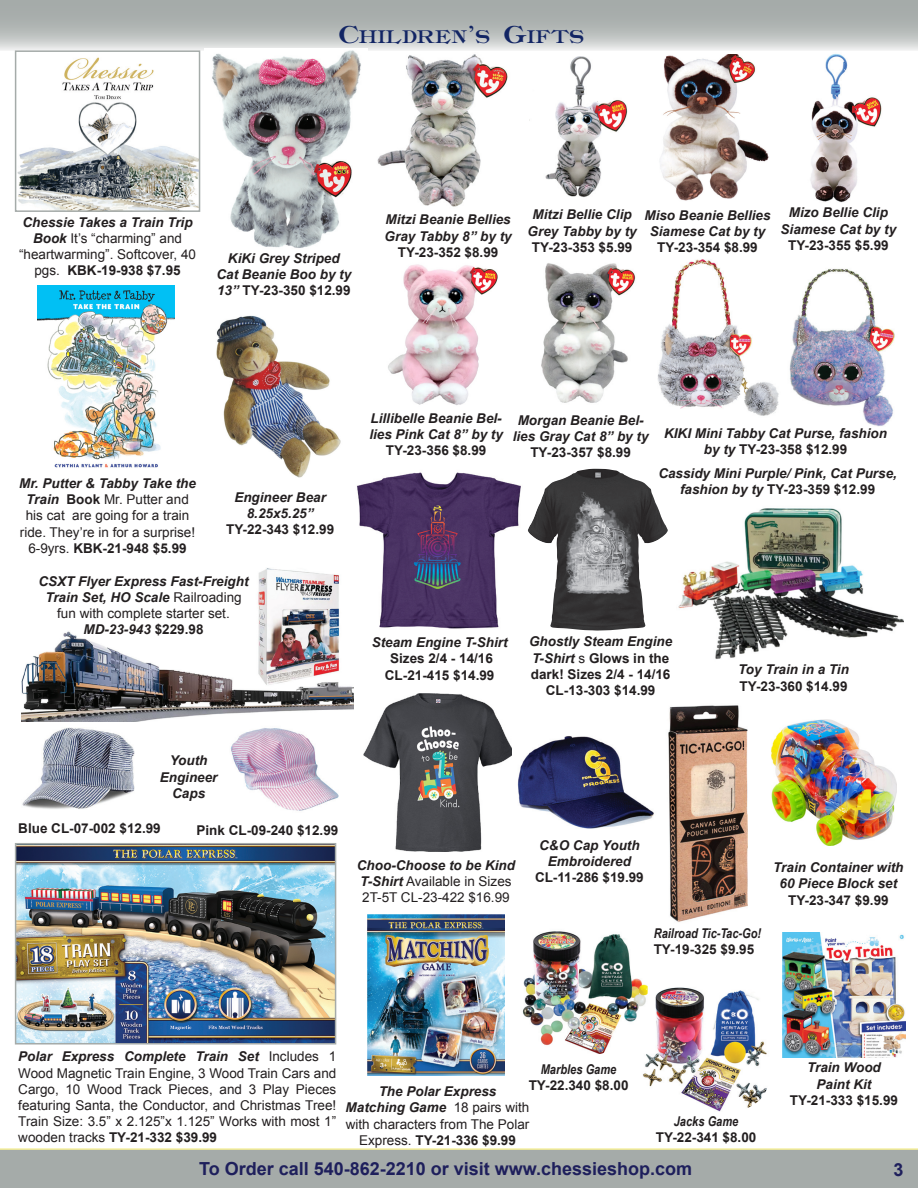
<style>
.page{position:relative;width:918px;height:1188px;background:#fff}
.page>*{position:absolute;margin:0;border:0;box-sizing:border-box;transform-origin:0 0}
.t1{font:25.5px "Chesapeake Roman";color:#122564}
.t2{font:700 18px "Arial";color:#1e1f5c}
.t3{font:italic 700 13.5px/16.2px "Arial";color:#231f20;text-align:center}
.t4{font:13.5px/16.2px "Arial";color:#231f20;text-align:center}
.t5{font:700 13.5px/16.2px "Arial";color:#231f20;text-align:center}
.t6{font:italic 700 13.5px "Arial Narrow";color:#231f20}
.s1{font-weight:700;font-style:italic}
.s2{font-weight:700}
.s3{font-style:normal}
.s4{font-weight:400;font-style:normal}
.s5{font-style:italic}
.s6{font-weight:400}
</style>
<div class="page">
<div style="left:0;top:1148px;width:918px;height:40px;background:#a5aba9"></div>
<img style="left:22px;top:727px;width:113px;height:82px">
<svg style="left:0;top:0;width:918px;height:51px;background:#b8bcbb"></svg>
<img style="left:528px;top:469px;width:117px;height:162px">
<img style="left:357px;top:472px;width:164px;height:157px">
<img style="left:18px;top:846px;width:315px;height:196px">
<div style="left:15px;top:843px;width:321px;height:202px;border:2px solid #a5aba9"></div>
<img style="left:368px;top:915px;width:136px;height:161px">
<img style="left:782px;top:932px;width:123px;height:126px">
<img style="left:37px;top:285px;width:137px;height:183px">
<img style="left:18px;top:57px;width:179px;height:152px">
<div style="left:15px;top:50px;width:185px;height:162px;border:2px solid #a5aba9"></div>
<img style="left:668px;top:705px;width:79px;height:217px">
<img style="left:789px;top:268px;width:106px;height:159px">
<img style="left:658px;top:259px;width:121px;height:157px">
<img style="left:204px;top:49px;width:163px;height:199px">
<img style="left:529px;top:56px;width:99px;height:142px">
<img style="left:21px;top:568px;width:332px;height:154px">
<img style="left:377px;top:54px;width:131px;height:153px">
<img style="left:660px;top:54px;width:109px;height:147px">
<img style="left:810px;top:53px;width:72px;height:150px">
<img style="left:388px;top:264px;width:110px;height:141px">
<img style="left:541px;top:263px;width:95px;height:140px">
<img style="left:771px;top:719px;width:126px;height:127px">
<img style="left:216px;top:315px;width:125px;height:163px">
<img style="left:678px;top:508px;width:225px;height:151px">
<img style="left:517px;top:736px;width:137px;height:92px">
<img style="left:230px;top:728px;width:109px;height:83px">
<img style="left:364px;top:693px;width:148px;height:158px">
<img style="left:522px;top:931px;width:124px;height:123px">
<img style="left:642px;top:985px;width:125px;height:127px">
<h1 class="t1" style="left:339px;top:23px;width:246px">Children’s Gifts</h1>
<p class="t4" style="left:19px;top:214px;width:179px"><span class="s1">Chessie Takes a Train Trip<br>Book</span> It’s “charming” and “heartwarming”. Softcover, 40 pgs. <span class="s2">KBK-19-938 $7.95</span></p>
<p class="t3" style="left:216px;top:250px;width:136px">KiKi Grey Striped<br>Cat Beanie Boo by ty<br>13” <span class="s3">TY-23-350 $12.99</span></p>
<p class="t3" style="left:385px;top:212px;width:129px;text-align:left">Mitzi Beanie Bellies<br>Gray Tabby 8” by ty</p>
<p class="t5" style="left:398px;top:245px;width:102px">TY-23-352 $8.99</p>
<p class="t3" style="left:528px;top:207px;width:111px">Mitzi Bellie Clip<br>Grey Tabby by ty</p>
<p class="t5" style="left:532px;top:239px;width:102px">TY-23-353 $5.99</p>
<p class="t3" style="left:644px;top:208px;width:128px">Miso Beanie Bellies<br>Siamese Cat by ty</p>
<p class="t5" style="left:657px;top:240px;width:102px">TY-23-354 $8.99</p>
<p class="t3" style="left:781px;top:205px;width:117px">Mizo Bellie Clip<br>Siamese Cat by ty</p>
<p class="t5" style="left:788px;top:237px;width:102px">TY-23-355 $5.99</p>
<p class="t3" style="left:369px;top:410px;width:135px;text-align:left">Lillibelle Beanie Bel&shy;lies Pink Cat 8” by ty</p>
<p class="t5" style="left:386px;top:443px;width:102px">TY-23-356 $8.99</p>
<p class="t3" style="left:513px;top:412px;width:137px">Morgan Beanie Bel&shy;lies Gray Cat 8” by ty</p>
<p class="t5" style="left:530px;top:445px;width:102px">TY-23-357 $8.99</p>
<p class="t3" style="left:664px;top:426px;width:225px">KIKI Mini Tabby Cat Purse, fashion by ty <span class="s3">TY-23-358 $12.99</span></p>
<p class="t4" style="left:19px;top:475px;width:178px"><span class="s1">Mr. Putter &amp; Tabby Take the<br>Train</span> <span class="s2">Book</span> Mr. Putter and his cat are going for a train ride. They’re in for a surprise!<br>6-9yrs. <span class="s2">KBK-21-948 $5.99</span></p>
<p class="t3" style="left:39px;top:573px;width:212px">CSXT Flyer Express Fast-Freight<br>Train Set, HO Scale <span class="s4">Railroading fun with complete starter set.<br></span>MD-23-943 <span class="s3">$229.98</span></p>
<p class="t3" style="left:234px;top:490px;width:93px">Engineer Bear<br>8.25x5.25”</p>
<p class="t5" style="left:226px;top:522px;width:110px">TY-22-343 $12.99</p>
<p class="t3" style="left:658px;top:465px;width:240px">Cassidy Mini Purple/ Pink, Cat Purse, fashion by ty <span class="s3">TY-23-359 $12.99</span></p>
<p class="t3" style="left:372px;top:635px;width:137px">Steam Engine T-Shirt</p>
<p class="t5" style="left:385px;top:651px;width:111px">Sizes 2/4 - 14/16<br>CL-21-415 $14.99</p>
<p class="t5" style="left:529px;top:634px;width:145px"><span class="s5">Ghostly Steam Engine<br>T-Shirt</span> <span class="s6">s</span> Glows in the dark! Sizes 2/4 - 14/16<br>CL-13-303 $14.99</p>
<p class="t3" style="left:738px;top:662px;width:112px">Toy Train in a Tin</p>
<p class="t5" style="left:739px;top:678px;width:110px">TY-23-360 $14.99</p>
<p class="t3" style="left:160px;top:753px;width:59px">Youth<br>Engineer<br>Caps</p>
<p class="t5" style="left:18px;top:821px;width:144px">Blue CL-07-002 $12.99</p>
<p class="t5" style="left:197px;top:823px;width:143px">Pink CL-09-240 $12.99</p>
<p class="t4" style="left:357px;top:857px;width:160px;text-align:left"><span class="s1">Choo-Choose to be Kind<br>T-Shirt</span> Available in Sizes<br>2T-5T CL-23-422 $16.99</p>
<p class="t3" style="left:539px;top:838px;width:102px">C&amp;O Cap Youth<br>Embroidered</p>
<p class="t5" style="left:535px;top:870px;width:110px">CL-11-286 $19.99</p>
<p class="t6" style="left:654px;top:923px;width:109px">Railroad Tic-Tac-Go!</p>
<p class="t5" style="left:654px;top:942px;width:102px">TY-19-325 $9.95</p>
<p class="t3" style="left:773px;top:860px;width:132px">Train Container with<br>60 Piece Block set</p>
<p class="t5" style="left:788px;top:892px;width:102px">TY-23-347 $9.99</p>
<p class="t4" style="left:18px;top:1049px;width:320px;text-align:justify"><span class="s1">Polar Express Complete Train Set</span> Includes 1<br>Wood Magnetic Train Engine, 3 Wood Train Cars and Cargo, 10 Wood Track Pieces, and 3 Play Pieces featuring Santa, the Conductor, and Christmas Tree!<br>Train Size: 3.5” x 2.125”x 1.125” Works with most 1” wooden tracks <span class="s2">TY-21-332 $39.99</span></p>
<p class="t3" style="left:807px;top:1060px;width:75px">Train Wood<br>Paint Kit</p>
<p class="t6" style="left:541px;top:1059px;width:77px">Marbles Game</p>
<p class="t5" style="left:529px;top:1077px;width:101px">TY-22.340 $8.00</p>
<p class="t4" style="left:346px;top:1084px;width:185px"><span class="s1">The Polar Express<br>Matching Game</span> 18 pairs with with characters from The Polar<br>Express. <span class="s2">TY-21-336 $9.99</span></p>
<p class="t5" style="left:790px;top:1092px;width:110px">TY-21-333 $15.99</p>
<p class="t6" style="left:674px;top:1111px;width:66px">Jacks Game</p>
<p class="t5" style="left:656px;top:1130px;width:102px">TY-22-341 $8.00</p>
<h2 class="t2" style="left:199px;top:1157px;width:495px">To Order call 540-862-2210 or visit www.chessieshop.com</h2>
<h2 class="t2" style="left:894px;top:1157px;width:12px">3</h2>
</div>
